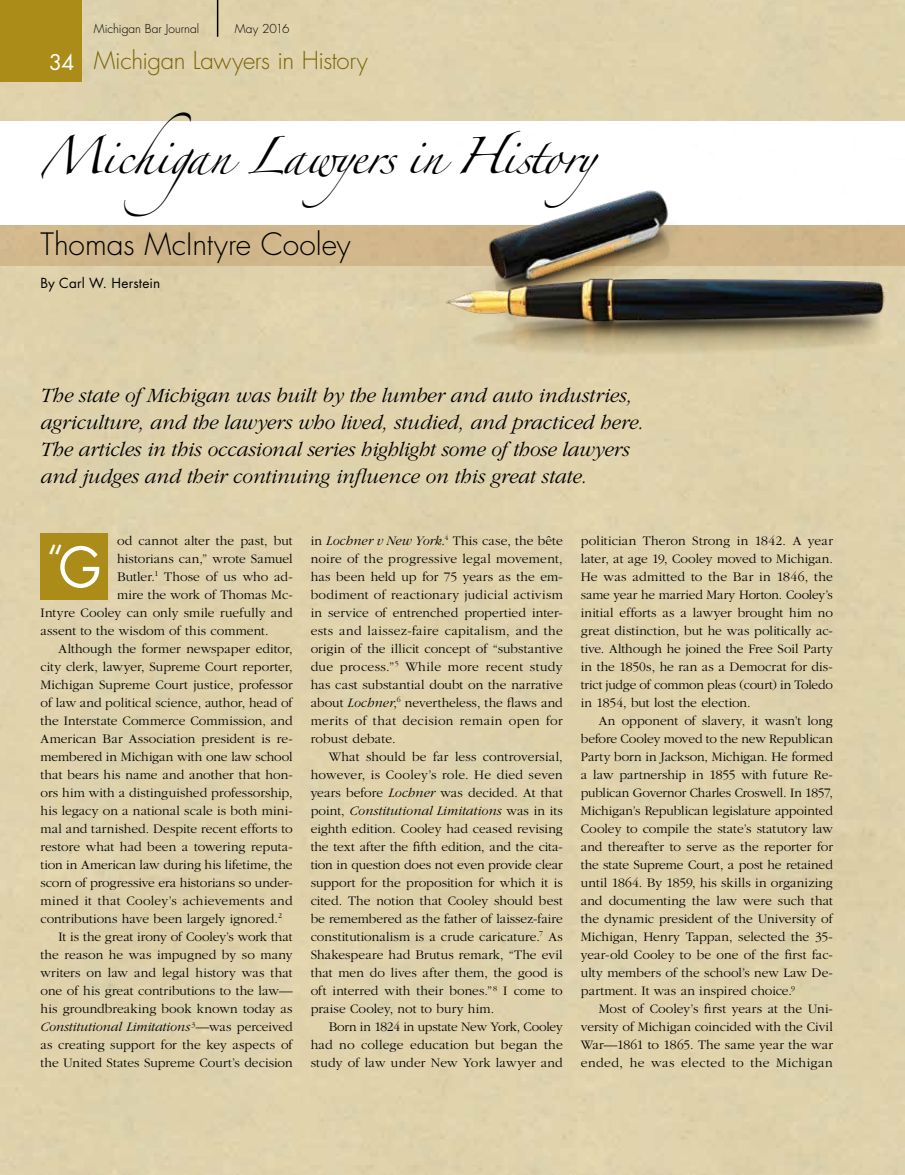
<style>
.page{position:relative;width:905px;height:1175px;background:#fff}
.page>*{position:absolute;margin:0;border:0;box-sizing:border-box;transform-origin:0 0}
.t1{font:36px "Futura";color:#fff}
.t2{font:33px "Zapfino";letter-spacing:-.01em;color:#000}
.t3{font:300 30px "Futura";color:#000}
.t4{font:300 24px "Futura";letter-spacing:-.02em;color:#7b6405}
.t5{font:italic 300 21px/27px "Garamond";letter-spacing:-.01em;color:#000}
.t6{font:300 13.5px/18px "Garamond";letter-spacing:.005em;color:#000;text-align:justify}
.t7{font:italic 300 13.5px "Garamond";letter-spacing:-.01em;color:#000}
.t8{font:300 13.5px "Garamond";letter-spacing:.025em;color:#000}
.t9{font:13.5px "Futura";letter-spacing:.01em;color:#000}
.t10{font:300 12px "Futura";color:#000}
.s1{font-weight:400;font-size:21px;color:#fff}
.s2{font-style:normal}
.s3{font-size:54px}
.s4{font-style:italic}
</style>
<div class="page">
<div style="left:0;top:0;width:904px;height:1174px;background:#dfd1ac"></div>
<div style="left:0;top:0;width:82px;height:82px;background:#ac8c18"></div>
<hr style="left:217px;top:0;width:1px;height:37px;background:#000">
<div style="left:0;top:225px;width:904px;height:41px;background:#d1b78b"></div>
<div style="left:0;top:121px;width:904px;height:104px;background:#fff"></div>
<img style="left:388px;top:65px;width:511px;height:347px">
<div style="left:40px;top:533px;width:68px;height:66px;background:#ac8c18"></div>
<p class="t10" style="left:94px;top:21px;width:107px">Michigan Bar Journal</p>
<p class="t10" style="left:235px;top:21px;width:56px">May 2016</p>
<h3 class="t4" style="left:49px;top:45px;width:320px"><span class="s1">34</span> Michigan Lawyers in History</h3>
<h2 class="t2" style="left:40px;top:142px;width:591px">Michigan Lawyers in History</h2>
<h3 class="t3" style="left:40px;top:225px;width:312px">Thomas McIntyre Cooley</h3>
<p class="t9" style="left:40px;top:274px;width:121px">By Carl W. Herstein</p>
<p class="t5" style="left:40px;top:382px;width:604px">The state of Michigan was built by the lumber and auto industries, agriculture, and the lawyers who lived, studied, and practiced here.<br>The articles in this occasional series highlight some of those lawyers and judges and their continuing influence on this great state.</p>
<p class="t6" style="left:117px;top:532px;width:177px">od cannot alter the past, but</p>
<p class="t6" style="left:117px;top:550px;width:177px">historians can,” wrote Samuel</p>
<p class="t6" style="left:117px;top:568px;width:177px">Butler.<sup>1</sup> Those of us who ad-</p>
<p class="t6" style="left:117px;top:586px;width:177px">mire the work of Thomas Mc-</p>
<p class="t6" style="left:40px;top:604px;width:253px">Intyre Cooley can only smile ruefully and</p>
<p class="t6" style="left:40px;top:622px;width:229px">assent to the wisdom of this comment.</p>
<p class="t6" style="left:58px;top:640px;width:235px">Although the former newspaper editor,</p>
<p class="t6" style="left:40px;top:658px;width:254px">city clerk, lawyer, Supreme Court reporter,</p>
<p class="t6" style="left:40px;top:676px;width:254px">Michigan Supreme Court justice, professor</p>
<p class="t6" style="left:40px;top:694px;width:254px">of law and political science, author, head of</p>
<p class="t6" style="left:40px;top:712px;width:253px">the Interstate Commerce Commission, and</p>
<p class="t6" style="left:40px;top:730px;width:254px">American Bar Association president is re-</p>
<p class="t6" style="left:40px;top:748px;width:253px">membered in Michigan with one law school</p>
<p class="t6" style="left:40px;top:766px;width:254px">that bears his name and another that hon-</p>
<p class="t6" style="left:40px;top:784px;width:254px">ors him with a distinguished professorship,</p>
<p class="t6" style="left:40px;top:802px;width:254px">his legacy on a national scale is both mini-</p>
<p class="t6" style="left:40px;top:820px;width:254px">mal and tarnished. Despite recent efforts to</p>
<p class="t6" style="left:40px;top:838px;width:254px">restore what had been a towering reputa-</p>
<p class="t6" style="left:40px;top:856px;width:254px">tion in American law during his lifetime, the</p>
<p class="t6" style="left:40px;top:874px;width:254px">scorn of progressive era historians so under-</p>
<p class="t8" style="left:40px;top:893px;width:254px">mined it that Cooley’s achievements and</p>
<p class="t6" style="left:40px;top:909px;width:243px">contributions have been largely ignored.<sup>2</sup></p>
<p class="t6" style="left:58px;top:928px;width:235px">It is the great irony of Cooley’s work that</p>
<p class="t6" style="left:41px;top:946px;width:254px">the reason he was impugned by so many</p>
<p class="t6" style="left:41px;top:964px;width:253px">writers on law and legal history was that</p>
<p class="t6" style="left:41px;top:982px;width:253px">one of his great contributions to the law—</p>
<p class="t6" style="left:41px;top:1000px;width:254px">his groundbreaking book known today as</p>
<p class="t7" style="left:41px;top:1019px;width:253px">Constitutional Limitations <sup>3</sup><span class="s2">—was perceived</span></p>
<p class="t6" style="left:41px;top:1036px;width:253px">as creating support for the key aspects of</p>
<p class="t6" style="left:41px;top:1054px;width:253px">the United States Supreme Court’s decision</p>
<h1 class="t1" style="left:47px;top:534px;width:56px">“<span class="s3">G</span></h1>
<p class="t6" style="left:310px;top:532px;width:254px">in <span class="s4">Lochner v New York</span>.<sup>4</sup> This case, the bête noire of the progressive legal movement, has been held up for 75 years as the em&shy;bodiment of reactionary judicial activism in service of entrenched propertied inter&shy;ests and laissez-faire capitalism, and the origin of the illicit concept of “substantive due process.”<sup>5</sup> While more recent study has cast substantial doubt on the narrative about <span class="s4">Lochner</span>,<sup>6</sup> nevertheless, the flaws and merits of that decision remain open for robust debate.</p>
<p class="t6" style="left:311px;top:748px;width:254px;text-indent:18px">What should be far less controversial, however, is Cooley’s role. He died seven years before <span class="s4">Lochner</span> was decided. At that point, <span class="s4">Constitutional Limitations</span> was in its eighth edition. Cooley had ceased revising the text after the fifth edition, and the cita&shy;tion in question does not even provide clear support for the proposition for which it is cited. The notion that Cooley should best be remembered as the father of laissez-faire constitutionalism is a crude caricature.<sup>7</sup> As Shakespeare had Brutus remark, “The evil that men do lives after them, the good is oft interred with their bones.”<sup>8</sup> I come to praise Cooley, not to bury him.</p>
<p class="t6" style="left:310px;top:1018px;width:254px;text-indent:18px">Born in 1824 in upstate New York, Cooley had no college education but began the study of law under New York lawyer and</p>
<p class="t6" style="left:580px;top:532px;width:254px">politician Theron Strong in 1842. A year later, at age 19, Cooley moved to Michigan.<br>He was admitted to the Bar in 1846, the same year he married Mary Horton. Cooley’s initial efforts as a lawyer brought him no great distinction, but he was politically ac&shy;tive. Although he joined the Free Soil Party in the 1850s, he ran as a Democrat for dis&shy;trict judge of common pleas (court) in Toledo in 1854, but lost the election.</p>
<p class="t6" style="left:580px;top:712px;width:254px;text-indent:18px">An opponent of slavery, it wasn’t long before Cooley moved to the new Republican Party born in Jackson, Michigan. He formed a law partnership in 1855 with future Re&shy;publican Governor Charles Croswell. In 1857, Michigan’s Republican legislature appointed Cooley to compile the state’s statutory law and thereafter to serve as the reporter for the state Supreme Court, a post he retained until 1864. By 1859, his skills in organizing and documenting the law were such that the dynamic president of the University of Michigan, Henry Tappan, selected the 35- year-old Cooley to be one of the first fac&shy;ulty members of the school’s new Law De&shy;partment. It was an inspired choice.<sup>9</sup></p>
<p class="t6" style="left:580px;top:1000px;width:254px;text-indent:18px">Most of Cooley’s first years at the Uni&shy;versity of Michigan coincided with the Civil War—1861 to 1865. The same year the war ended, he was elected to the Michigan</p>
</div>
